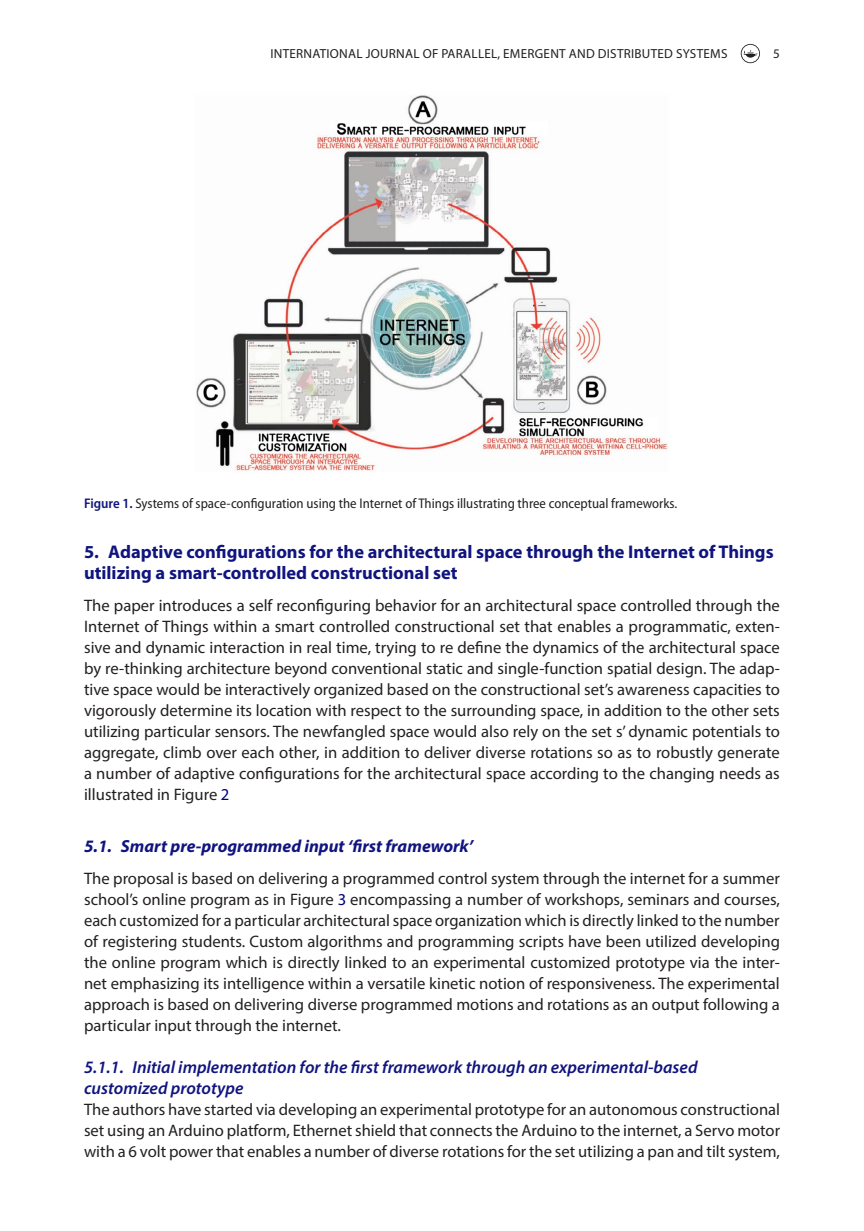
<style>
.page{position:relative;width:864px;height:1231px;background:#fff}
.page>*{position:absolute;margin:0;border:0;box-sizing:border-box;transform-origin:0 0}
.t1{font:700 18.38px/21px "Myriad Pro";color:#10147e}
.t2{font:italic 600 17.5px/21px "Myriad Pro";color:#10147e}
.t3{font:italic 700 17.5px "Myriad Pro";color:#10147e}
.t4{font:16.62px/21px "Myriad Pro";color:#231f20;text-align:justify}
.t5{font:semi-condensed 14px "Myriad Pro";color:#231f20}
.t6{font:13.12px "Myriad Pro";letter-spacing:.02em;color:#231f20}
.s1{font-weight:600;color:#10147e}
.s2{color:#000080}
</style>
<div class="page">
<svg style="left:740px;top:44px;width:19px;height:19px"></svg>
<img style="left:196px;top:95px;width:472px;height:376px">
<p class="t6" style="left:270px;top:45px;width:458px">INTERNATIONAL JOURNAL OF PARALLEL, EMERGENT AND DISTRIBUTED SYSTEMS</p>
<p class="t6" style="left:772px;top:45px;width:8px">5</p>
<p class="t5" style="left:84px;top:495px;width:594px"><span class="s1">Figure 1.</span> Systems of space-configuration using the Internet of Things illustrating three conceptual frameworks.</p>
<p class="t1" style="left:84px;top:540px;width:690px">5. Adaptive configurations for the architectural space through the Internet of Things utilizing a smart-controlled constructional set</p>
<p class="t4" style="left:84px;top:594px;width:697px">The paper introduces a self reconfiguring behavior for an architectural space controlled through the Internet of Things within a smart controlled constructional set that enables a programmatic, exten&shy;sive and dynamic interaction in real time, trying to re define the dynamics of the architectural space by re-thinking architecture beyond conventional static and single-function spatial design. The adap&shy;tive space would be interactively organized based on the constructional set’s awareness capacities to vigorously determine its location with respect to the surrounding space, in addition to the other sets utilizing particular sensors. The newfangled space would also rely on the set s’ dynamic potentials to aggregate, climb over each other, in addition to deliver diverse rotations so as to robustly generate a number of adaptive configurations for the architectural space according to the changing needs as illustrated in Figure <span class="s2">2</span></p>
<p class="t3" style="left:84px;top:834px;width:390px">5.1. Smart pre-programmed input ‘first framework’</p>
<p class="t4" style="left:84px;top:867px;width:697px">The proposal is based on delivering a programmed control system through the internet for a summer school’s online program as in Figure <span class="s2">3</span> encompassing a number of workshops, seminars and courses, each customized for a particular architectural space organization which is directly linked to the number of registering students. Custom algorithms and programming scripts have been utilized developing the online program which is directly linked to an experimental customized prototype via the inter&shy;net emphasizing its intelligence within a versatile kinetic notion of responsiveness. The experimental approach is based on delivering diverse programmed motions and rotations as an output following a particular input through the internet.</p>
<p class="t2" style="left:84px;top:1055px;width:614px">5.1.1. Initial implementation for the first framework through an experimental-based customized prototype</p>
<p class="t4" style="left:84px;top:1098px;width:697px">The authors have started via developing an experimental prototype for an autonomous constructional set using an Arduino platform, Ethernet shield that connects the Arduino to the internet, a Servo motor with a 6 volt power that enables a number of diverse rotations for the set utilizing a pan and tilt system,</p>
</div>
